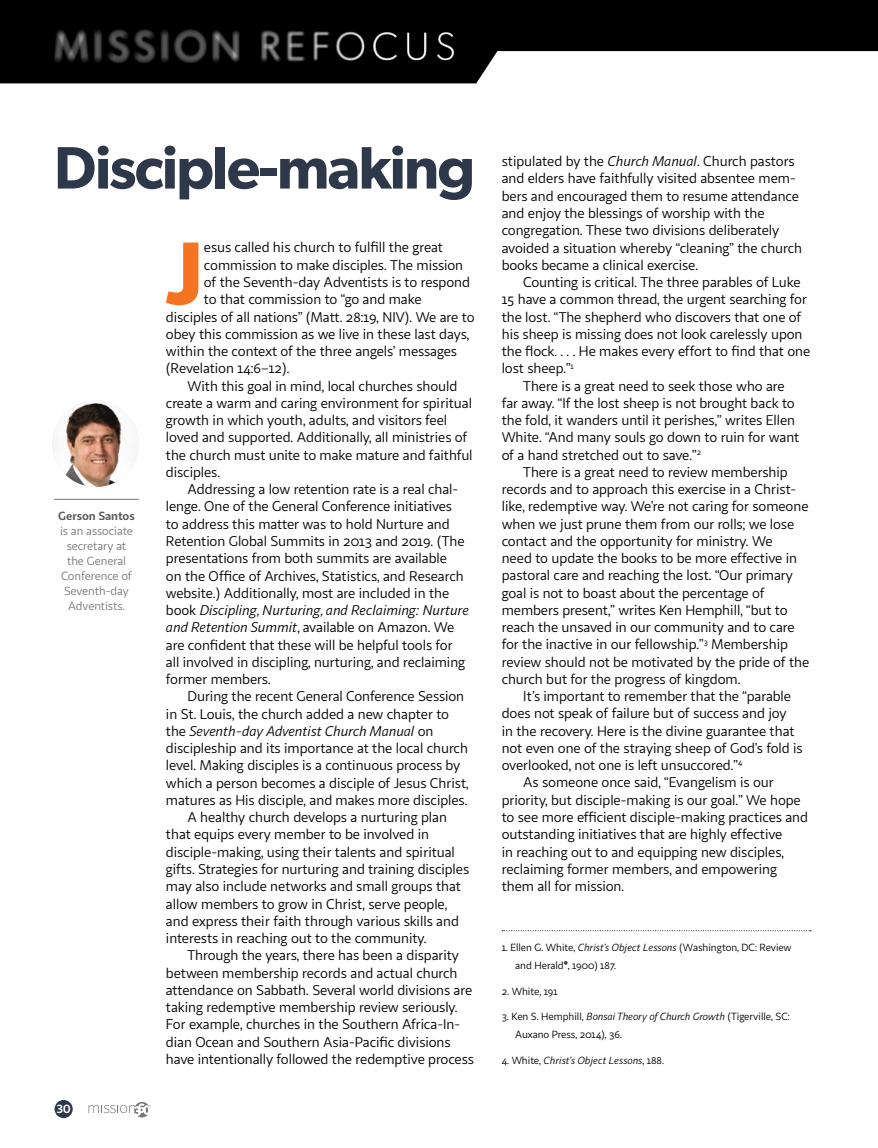
<style>
.page{position:relative;width:878px;height:1148px;background:#fff}
.page>*{position:absolute;margin:0;border:0;box-sizing:border-box;transform-origin:0 0}
.t1{font:900 89.25px "Sana Sans";color:#f47421}
.t2{font:600 60px "Gibson";letter-spacing:-.03em;color:#2d384b}
.t3{font:14.25px/17.2px "Sana Sans";letter-spacing:-.005em;color:#000}
.t4{font:italic 14.25px "Sana Sans";letter-spacing:-.01em;color:#000}
.t5{font:12px/15px "Sana Sans";letter-spacing:-.01em;color:#77787b;text-align:center}
.t6{font:700 12px "Sana Sans";letter-spacing:-.01em;color:#58595b}
.t7{font:700 12px "Sana Sans";color:#fff}
.t8{font:10.5px/17.2px "Sana Sans";letter-spacing:-.005em;color:#000}
.t9{font:italic 10.5px "Sana Sans";color:#000}
.s1{font-style:normal}
.s2{font-style:italic}
</style>
<div class="page">
<div style="left:55px;top:1100px;width:17px;height:17px;background:#2d384b;border-radius:50%"></div>
<div style="left:55px;top:1099px;width:18px;height:19px;border:2px solid #2d384b;border-radius:50%"></div>
<svg style="left:88px;top:1102px;width:62px;height:15px"></svg>
<img style="left:52px;top:400px;width:87px;height:87px;border-radius:43px">
<svg style="left:502px;top:930px;width:309px;height:1px"></svg>
<hr style="left:54px;top:499px;width:85px;height:1px;background:#77787b">
<svg style="left:0;top:0;width:878px;height:83px;fill:#000"></svg>
<img style="left:23px;top:18px;width:456px;height:56px">
<h2 class="t2" style="left:54px;top:132px;width:422px">Disciple-making</h2>
<p class="t6" style="left:58px;top:508px;width:78px">Gerson Santos</p>
<p class="t5" style="left:60px;top:523px;width:74px">is an associate secretary at the General<br>Conference of<br>Seventh-day<br>Adventists.</p>
<p class="t7" style="left:57px;top:1101px;width:16px">30</p>
<h1 class="t1" style="left:163px;top:215px;width:42px">J</h1>
<p class="t3" style="left:204px;top:239px;width:240px">esus called his church to fulfill the great</p>
<p class="t3" style="left:204px;top:256px;width:261px">commission to make disciples. The mission</p>
<p class="t3" style="left:204px;top:273px;width:267px">of the Seventh-day Adventists is to respond</p>
<p class="t3" style="left:204px;top:291px;width:219px">to that commission to “go and make</p>
<p class="t3" style="left:166px;top:308px;width:310px">disciples of all nations” (Matt. 28:19, NIV). We are to</p>
<p class="t3" style="left:166px;top:325px;width:305px">obey this commission as we live in these last days,</p>
<p class="t3" style="left:166px;top:343px;width:293px">within the context of the three angels’ messages</p>
<p class="t3" style="left:166px;top:360px;width:125px">(Revelation 14:6–12).</p>
<p class="t3" style="left:187px;top:377px;width:271px">With this goal in mind, local churches should</p>
<p class="t3" style="left:166px;top:394px;width:307px">create a warm and caring environment for spiritual</p>
<p class="t3" style="left:166px;top:412px;width:283px">growth in which youth, adults, and visitors feel</p>
<p class="t3" style="left:166px;top:429px;width:303px">loved and supported. Additionally, all ministries of</p>
<p class="t3" style="left:166px;top:446px;width:308px">the church must unite to make mature and faithful</p>
<p class="t3" style="left:166px;top:463px;width:56px">disciples.</p>
<p class="t3" style="left:187px;top:481px;width:272px">Addressing a low retention rate is a real chal-</p>
<p class="t3" style="left:166px;top:498px;width:288px">lenge. One of the General Conference initiatives</p>
<p class="t3" style="left:166px;top:515px;width:285px">to address this matter was to hold Nurture and</p>
<p class="t3" style="left:166px;top:532px;width:300px">Retention Global Summits in 2013 and 2019. (The</p>
<p class="t3" style="left:166px;top:550px;width:282px">presentations from both summits are available</p>
<p class="t3" style="left:166px;top:567px;width:299px">on the Office of Archives, Statistics, and Research</p>
<p class="t3" style="left:166px;top:584px;width:285px">website.) Additionally, most are included in the</p>
<p class="t4" style="left:166px;top:601px;width:305px"><span class="s1">book</span> Discipling, Nurturing, and Reclaiming: Nurture</p>
<p class="t3" style="left:166px;top:619px;width:290px"><span class="s2">and Retention Summit</span>, available on Amazon. We</p>
<p class="t3" style="left:166px;top:636px;width:288px">are confident that these will be helpful tools for</p>
<p class="t3" style="left:166px;top:653px;width:301px">all involved in discipling, nurturing, and reclaiming</p>
<p class="t3" style="left:166px;top:670px;width:106px">former members.</p>
<p class="t3" style="left:187px;top:688px;width:278px">During the recent General Conference Session</p>
<p class="t3" style="left:166px;top:705px;width:285px">in St. Louis, the church added a new chapter to</p>
<p class="t4" style="left:166px;top:722px;width:269px"><span class="s1">the</span> Seventh-day Adventist Church Manual <span class="s1">on</span></p>
<p class="t3" style="left:166px;top:739px;width:303px">discipleship and its importance at the local church</p>
<p class="t3" style="left:166px;top:757px;width:296px">level. Making disciples is a continuous process by</p>
<p class="t3" style="left:166px;top:774px;width:304px">which a person becomes a disciple of Jesus Christ,</p>
<p class="t3" style="left:166px;top:791px;width:303px">matures as His disciple, and makes more disciples.</p>
<p class="t3" style="left:187px;top:808px;width:261px">A healthy church develops a nurturing plan</p>
<p class="t3" style="left:166px;top:826px;width:265px">that equips every member to be involved in</p>
<p class="t3" style="left:166px;top:843px;width:290px">disciple-making, using their talents and spiritual</p>
<p class="t3" style="left:166px;top:860px;width:305px">gifts. Strategies for nurturing and training disciples</p>
<p class="t3" style="left:166px;top:877px;width:296px">may also include networks and small groups that</p>
<p class="t3" style="left:166px;top:895px;width:283px">allow members to grow in Christ, serve people,</p>
<p class="t3" style="left:166px;top:912px;width:294px">and express their faith through various skills and</p>
<p class="t3" style="left:166px;top:929px;width:262px">interests in reaching out to the community.</p>
<p class="t3" style="left:187px;top:946px;width:273px">Through the years, there has been a disparity</p>
<p class="t3" style="left:166px;top:964px;width:293px">between membership records and actual church</p>
<p class="t3" style="left:166px;top:981px;width:308px">attendance on Sabbath. Several world divisions are</p>
<p class="t3" style="left:166px;top:998px;width:293px">taking redemptive membership review seriously.</p>
<p class="t3" style="left:166px;top:1016px;width:296px">For example, churches in the Southern Africa-In-</p>
<p class="t3" style="left:166px;top:1033px;width:286px">dian Ocean and Southern Asia-Pacific divisions</p>
<p class="t3" style="left:166px;top:1050px;width:309px">have intentionally followed the redemptive process</p>
<p class="t3" style="left:501px;top:153px;width:302px">stipulated by the <span class="s2">Church Manual</span>. Church pastors and elders have faithfully visited absentee mem&shy;bers and encouraged them to resume attendance and enjoy the blessings of worship with the congregation. These two divisions deliberately avoided a situation whereby “cleaning” the church books became a clinical exercise.</p>
<p class="t3" style="left:523px;top:274px;width:279px">Counting is critical. The three parables of Luke</p>
<p class="t3" style="left:501px;top:291px;width:307px">15 have a common thread, the urgent searching for</p>
<p class="t3" style="left:501px;top:308px;width:301px">the lost. “The shepherd who discovers that one of</p>
<p class="t3" style="left:501px;top:325px;width:302px">his sheep is missing does not look carelessly upon</p>
<p class="t3" style="left:501px;top:343px;width:310px">the flock. . . . He makes every effort to find that one</p>
<p class="t3" style="left:501px;top:360px;width:74px">lost sheep.”<sup>1</sup></p>
<p class="t3" style="left:523px;top:377px;width:263px">There is a great need to seek those who are</p>
<p class="t3" style="left:501px;top:394px;width:294px">far away. “If the lost sheep is not brought back to</p>
<p class="t3" style="left:501px;top:411px;width:295px">the fold, it wanders until it perishes,” writes Ellen</p>
<p class="t3" style="left:501px;top:429px;width:299px">White. “And many souls go down to ruin for want</p>
<p class="t3" style="left:501px;top:446px;width:201px">of a hand stretched out to save.”<sup>2</sup></p>
<p class="t3" style="left:523px;top:463px;width:266px">There is a great need to review membership</p>
<p class="t3" style="left:501px;top:480px;width:296px">records and to approach this exercise in a Christ-</p>
<p class="t3" style="left:501px;top:498px;width:308px">like, redemptive way. We’re not caring for someone</p>
<p class="t3" style="left:501px;top:515px;width:294px">when we just prune them from our rolls; we lose</p>
<p class="t3" style="left:501px;top:532px;width:272px">contact and the opportunity for ministry. We</p>
<p class="t3" style="left:501px;top:550px;width:297px">need to update the books to be more effective in</p>
<p class="t3" style="left:501px;top:567px;width:293px">pastoral care and reaching the lost. “Our primary</p>
<p class="t3" style="left:501px;top:584px;width:264px">goal is not to boast about the percentage of</p>
<p class="t3" style="left:501px;top:601px;width:287px">members present,” writes Ken Hemphill, “but to</p>
<p class="t3" style="left:501px;top:619px;width:294px">reach the unsaved in our community and to care</p>
<p class="t3" style="left:501px;top:636px;width:288px">for the inactive in our fellowship.”<sup>3</sup> Membership</p>
<p class="t3" style="left:501px;top:653px;width:309px">review should not be motivated by the pride of the</p>
<p class="t3" style="left:501px;top:670px;width:240px">church but for the progress of kingdom.</p>
<p class="t3" style="left:523px;top:687px;width:269px">It’s important to remember that the “parable</p>
<p class="t3" style="left:501px;top:705px;width:286px">does not speak of failure but of success and joy</p>
<p class="t3" style="left:501px;top:722px;width:294px">in the recovery. Here is the divine guarantee that</p>
<p class="t3" style="left:501px;top:739px;width:302px">not even one of the straying sheep of God’s fold is</p>
<p class="t3" style="left:501px;top:757px;width:242px">overlooked, not one is left unsuccored.”<sup>4</sup></p>
<p class="t3" style="left:523px;top:774px;width:252px">As someone once said, “Evangelism is our</p>
<p class="t3" style="left:501px;top:791px;width:300px">priority, but disciple-making is our goal.” We hope</p>
<p class="t3" style="left:501px;top:808px;width:308px">to see more efficient disciple-making practices and</p>
<p class="t3" style="left:501px;top:825px;width:282px">outstanding initiatives that are highly effective</p>
<p class="t3" style="left:501px;top:843px;width:284px">in reaching out to and equipping new disciples,</p>
<p class="t3" style="left:501px;top:860px;width:277px">reclaiming former members, and empowering</p>
<p class="t3" style="left:501px;top:877px;width:124px">them all for mission.</p>
<p class="t8" style="left:515px;top:939px;width:278px;text-indent:-14px">1. Ellen G. White, <span class="s2">Christ’s Object Lessons</span> (Washington, DC: Review and Herald<sup>®</sup>, 1900) 187.</p>
<p class="t8" style="left:501px;top:982px;width:58px">2. White, 191</p>
<p class="t8" style="left:515px;top:1008px;width:276px;text-indent:-14px">3. Ken S. Hemphill, <span class="s2">Bonsai Theory of Church Growth</span> (Tigerville, SC:<br>Auxano Press, 2014), 36.</p>
<p class="t9" style="left:501px;top:1053px;width:164px"><span class="s1">4. White,</span> Christ’s Object Lessons<span class="s1">, 188.</span></p>
</div>
